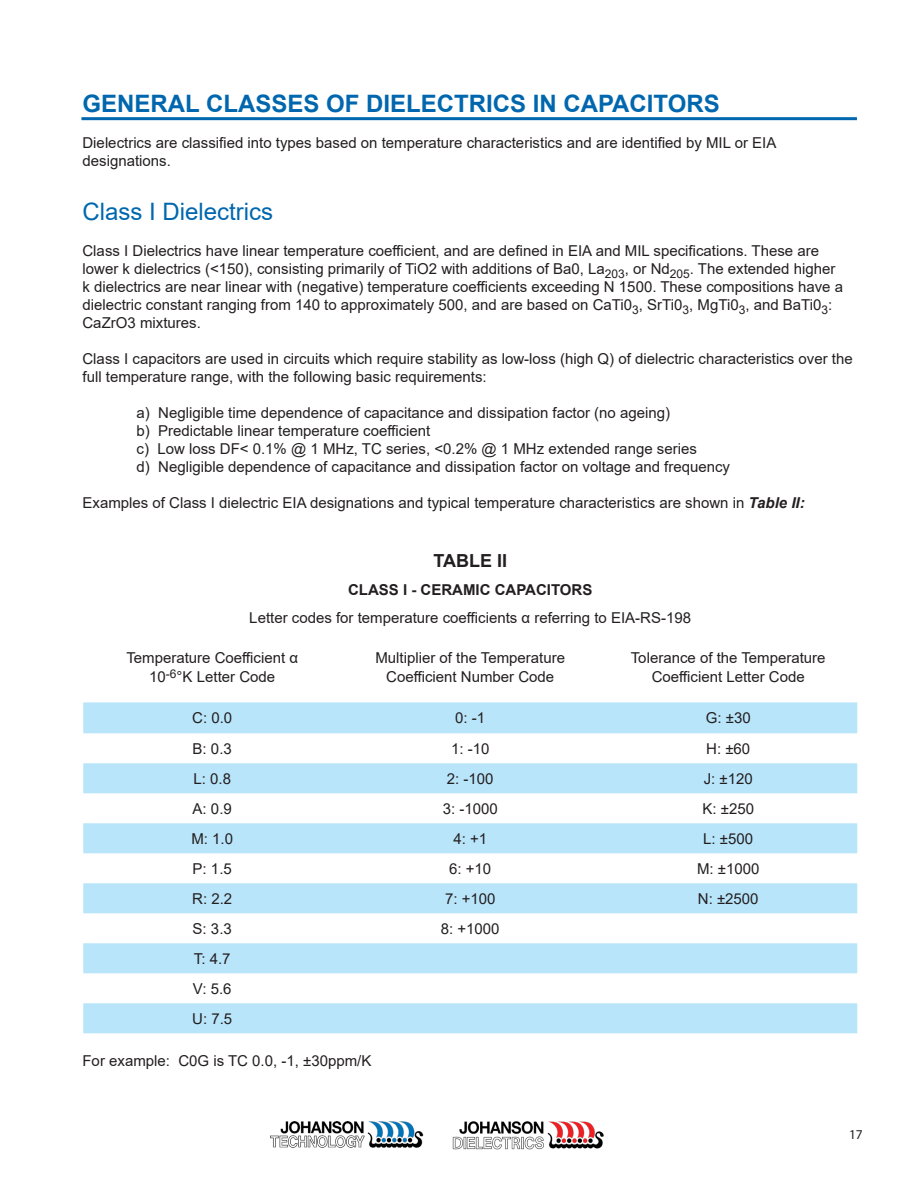
<style>
.page{position:relative;width:918px;height:1188px;background:#fff}
.page>*{position:absolute;margin:0;border:0;box-sizing:border-box;transform-origin:0 0}
.t1{font:700 24px "Arial";color:#0067ae}
.t2{font:24px "Arial";color:#0067ae}
.t3{font:700 18px "Arial";color:#231f20}
.t4{font:15px/18px "Arial";color:#231f20}
.t5{font:700 15px "Arial";color:#231f20}
.t6{font:13.5px "Myriad Pro";color:#231f20}
.s1{font-weight:700;font-style:italic}
</style>
<div class="page">
<img style="left:271px;top:1121px;width:152px;height:27px">
<img style="left:452px;top:1121px;width:152px;height:28px">
<svg style="left:83px;top:702px;width:774px;height:331px;fill:#b9e5fa"></svg>
<hr style="left:81px;top:117px;width:776px;height:3px;background:#0067ae">
<p class="t1" style="left:82px;top:87px;width:639px">GENERAL CLASSES OF DIELECTRICS IN CAPACITORS</p>
<p class="t4" style="left:82px;top:134px;width:695px">Dielectrics are classified into types based on temperature characteristics and are identified by MIL or EIA</p>
<p class="t4" style="left:82px;top:152px;width:90px">designations.</p>
<p class="t2" style="left:82px;top:195px;width:192px">Class I Dielectrics</p>
<p class="t4" style="left:82px;top:242px;width:762px">Class I Dielectrics have linear temperature coefficient, and are defined in EIA and MIL specifications. These are lower k dielectrics (&lt;150), consisting primarily of TiO2 with additions of Ba0, La<sub>203</sub>, or Nd<sub>205</sub>. The extended higher k dielectrics are near linear with (negative) temperature coefficients exceeding N 1500. These compositions have a dielectric constant ranging from 140 to approximately 500, and are based on CaTi0<sub>3</sub>, SrTi0<sub>3</sub>, MgTi0<sub>3</sub>, and BaTi0<sub>3</sub>:<br>CaZrO3 mixtures.</p>
<p class="t4" style="left:82px;top:350px;width:772px">Class I capacitors are used in circuits which require stability as low-loss (high Q) of dielectric characteristics over the full temperature range, with the following basic requirements:</p>
<p class="t4" style="left:136px;top:404px;width:535px">a) Negligible time dependence of capacitance and dissipation factor (no ageing)</p>
<p class="t4" style="left:136px;top:422px;width:295px">b) Predictable linear temperature coefficient</p>
<p class="t4" style="left:136px;top:440px;width:562px">c) Low loss DF&lt; 0.1% @ 1 MHz, TC series, &lt;0.2% @ 1 MHz extended range series</p>
<p class="t4" style="left:136px;top:458px;width:595px">d) Negligible dependence of capacitance and dissipation factor on voltage and frequency</p>
<p class="t4" style="left:82px;top:494px;width:724px">Examples of Class I dielectric EIA designations and typical temperature characteristics are shown in <span class="s1">Table II:</span></p>
<p class="t3" style="left:433px;top:548px;width:75px">TABLE II</p>
<p class="t5" style="left:348px;top:579px;width:246px">CLASS I - CERAMIC CAPACITORS</p>
<p class="t4" style="left:249px;top:609px;width:443px">Letter codes for temperature coefficients α referring to EIA-RS-198</p>
<p class="t4" style="left:126px;top:648px;width:173px">Temperature Coefficient α</p>
<p class="t4" style="left:149px;top:668px;width:127px">10<sup>-6</sup>°K Letter Code</p>
<p class="t4" style="left:375px;top:648px;width:191px">Multiplier of the Temperature</p>
<p class="t4" style="left:386px;top:668px;width:170px">Coefficient Number Code</p>
<p class="t4" style="left:631px;top:648px;width:196px">Tolerance of the Temperature</p>
<p class="t4" style="left:652px;top:668px;width:155px">Coefficient Letter Code</p>
<p class="t4" style="left:192px;top:709px;width:42px">C: 0.0</p>
<p class="t4" style="left:455px;top:709px;width:32px">0: -1</p>
<p class="t4" style="left:706px;top:709px;width:46px">G: ±30</p>
<p class="t4" style="left:193px;top:739px;width:41px">B: 0.3</p>
<p class="t4" style="left:451px;top:739px;width:40px">1: -10</p>
<p class="t4" style="left:706px;top:739px;width:46px">H: ±60</p>
<p class="t4" style="left:193px;top:769px;width:39px">L: 0.8</p>
<p class="t4" style="left:447px;top:769px;width:48px">2: -100</p>
<p class="t4" style="left:704px;top:769px;width:51px">J: ±120</p>
<p class="t4" style="left:193px;top:799px;width:41px">A: 0.9</p>
<p class="t4" style="left:443px;top:799px;width:57px">3: -1000</p>
<p class="t4" style="left:702px;top:799px;width:53px">K: ±250</p>
<p class="t4" style="left:191px;top:829px;width:43px">M: 1.0</p>
<p class="t4" style="left:453px;top:829px;width:35px">4: +1</p>
<p class="t4" style="left:703px;top:829px;width:51px">L: ±500</p>
<p class="t4" style="left:193px;top:859px;width:41px">P: 1.5</p>
<p class="t4" style="left:449px;top:859px;width:44px">6: +10</p>
<p class="t4" style="left:697px;top:859px;width:64px">M: ±1000</p>
<p class="t4" style="left:192px;top:889px;width:42px">R: 2.2</p>
<p class="t4" style="left:445px;top:889px;width:52px">7: +100</p>
<p class="t4" style="left:698px;top:889px;width:62px">N: ±2500</p>
<p class="t4" style="left:193px;top:919px;width:41px">S: 3.3</p>
<p class="t4" style="left:441px;top:919px;width:60px">8: +1000</p>
<p class="t4" style="left:194px;top:949px;width:38px">T: 4.7</p>
<p class="t4" style="left:193px;top:979px;width:40px">V: 5.6</p>
<p class="t4" style="left:192px;top:1009px;width:42px">U: 7.5</p>
<p class="t4" style="left:82px;top:1052px;width:290px">For example: C0G is TC 0.0, -1, ±30ppm/K</p>
<p class="t6" style="left:849px;top:1126px;width:15px">17</p>
</div>
